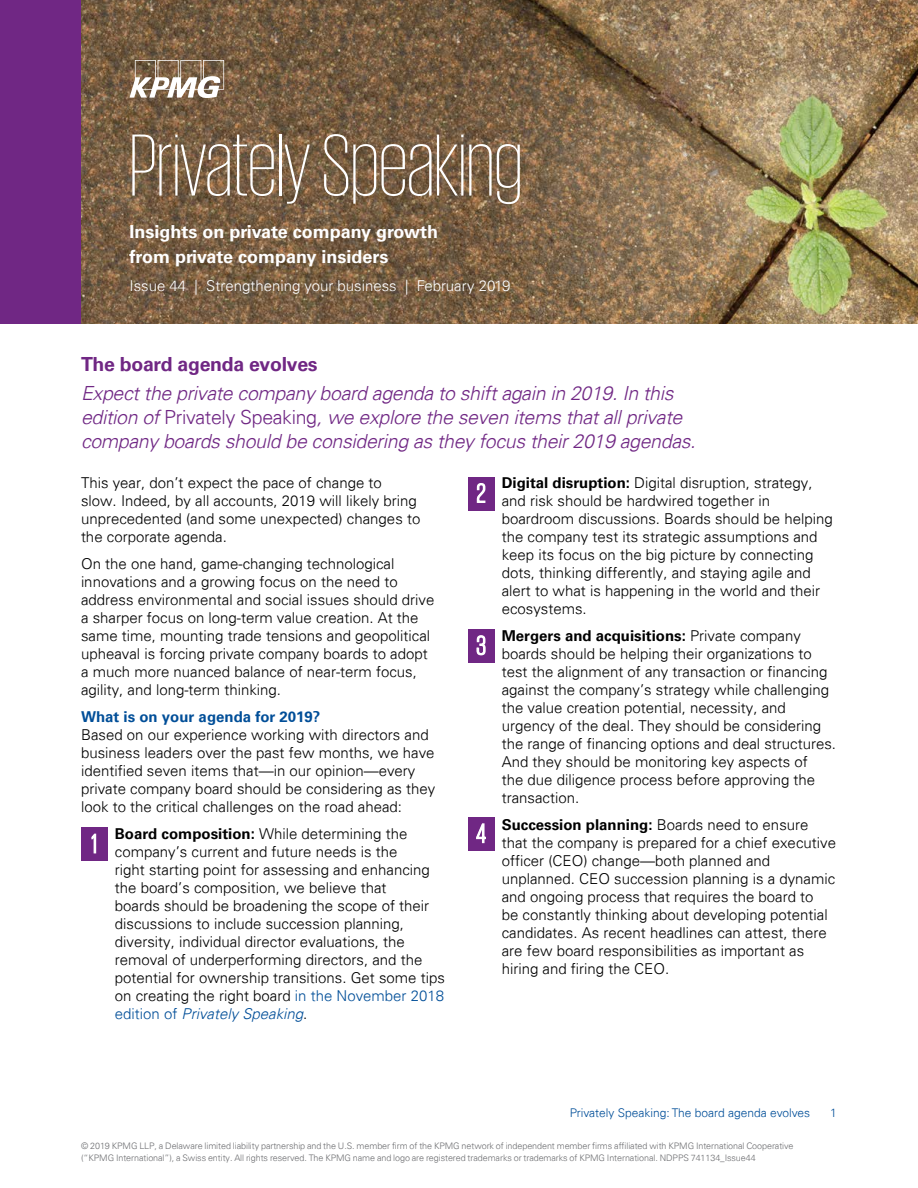
<style>
.page{position:relative;width:918px;height:1188px;background:#fff}
.page>*{position:absolute;margin:0;border:0;box-sizing:border-box;transform-origin:0 0}
.t1{font:200 90px "KPMG";color:#fff}
.t2{font:italic 300 19.5px/24px "Univers 45";letter-spacing:-.015em;color:#702784}
.t3{font:700 19.5px "Univers 65";letter-spacing:-.015em;color:#702784}
.t4{font:700 18px/25.5px "Univers 65";color:#fff}
.t5{font:300 15px/18px "Univers 45";color:#000}
.t6{font:700 15px "Univers 65";color:#000}
.t7{font:300 15px "Univers 45";color:#fff}
.t8{font:700 15px "Univers 65";color:#004e98}
.t9{font:300 12px "Univers 45";color:#004e98}
.t10{font:300 9px/12px "Univers 45";letter-spacing:-.01em;color:#6d6e71}
.s1{font-style:normal}
.s2{font-family:"Univers 65";font-weight:700}
.s3{font-family:"Univers 45";font-weight:300}
.s4{color:#004e98}
.s5{font-style:italic;color:#004e98}
</style>
<div class="page">
<img style="left:81px;top:0;width:837px;height:324px">
<div style="left:0;top:0;width:81px;height:324px;background:#702784"></div>
<svg style="left:130px;top:60px;width:94px;height:38px"></svg>
<div style="left:81px;top:827px;width:26px;height:34px;background:#702784"></div>
<svg style="left:91px;top:833px;width:6px;height:21px"></svg>
<div style="left:468px;top:477px;width:26px;height:33px;background:#702784"></div>
<svg style="left:476px;top:483px;width:10px;height:20px"></svg>
<div style="left:468px;top:629px;width:26px;height:34px;background:#702784"></div>
<svg style="left:476px;top:635px;width:10px;height:21px"></svg>
<div style="left:468px;top:817px;width:26px;height:33px;background:#702784"></div>
<svg style="left:476px;top:823px;width:10px;height:21px"></svg>
<h1 class="t1" style="left:130px;top:122px;width:395px">Privately Speaking</h1>
<p class="t4" style="left:130px;top:219px;width:310px">Insights on private company growth from private company insiders</p>
<p class="t7" style="left:130px;top:276px;width:382px">Issue 44 | Strengthening your business | February 2019</p>
<h2 class="t3" style="left:81px;top:353px;width:238px">The board agenda evolves</h2>
<h2 class="t2" style="left:81px;top:381px;width:616px">Expect the private company board agenda to shift again in 2019. In this edition of <span class="s1">Privately Speaking</span>, we explore the seven items that all private company boards should be considering as they focus their 2019 agendas.</h2>
<p class="t5" style="left:81px;top:474px;width:341px">This year, don’t expect the pace of change to slow. Indeed, by all accounts, 2019 will likely bring unprecedented (and some unexpected) changes to the corporate agenda.</p>
<p class="t5" style="left:81px;top:555px;width:355px">On the one hand, game-changing technological innovations and a growing focus on the need to address environmental and social issues should drive a sharper focus on long-term value creation. At the same time, mounting trade tensions and geopolitical upheaval is forcing private company boards to adopt a much more nuanced balance of near-term focus, agility, and long-term thinking.</p>
<p class="t5" style="left:502px;top:474px;width:332px"><span class="s2">Digital disruption:</span> Digital disruption, strategy, and risk should be hardwired together in boardroom discussions. Boards should be helping the company test its strategic assumptions and keep its focus on the big picture by connecting dots, thinking differently, and staying agile and alert to what is happening in the world and their ecosystems.</p>
<p class="t6" style="left:502px;top:627px;width:301px">Mergers and acquisitions: <span class="s3">Private company</span></p>
<p class="t5" style="left:502px;top:645px;width:336px">boards should be helping their organizations to test the alignment of any transaction or financing against the company’s strategy while challenging the value creation potential, necessity, and urgency of the deal. They should be considering the range of financing options and deal structures.<br>And they should be monitoring key aspects of<br>the due diligence process before approving the transaction.</p>
<p class="t6" style="left:502px;top:816px;width:308px">Succession planning: <span class="s3">Boards need to ensure</span></p>
<p class="t5" style="left:502px;top:834px;width:336px">that the company is prepared for a chief executive officer (CEO) change—both planned and unplanned. CEO succession planning is a dynamic and ongoing process that requires the board to<br>be constantly thinking about developing potential candidates. As recent headlines can attest, there are few board responsibilities as important as hiring and firing the CEO.</p>
<p class="t8" style="left:81px;top:708px;width:241px">What is on your agenda for 2019?</p>
<p class="t5" style="left:81px;top:726px;width:356px">Based on our experience working with directors and business leaders over the past few months, we have identified seven items that—in our opinion—every private company board should be considering as they look to the critical challenges on the road ahead:</p>
<p class="t5" style="left:115px;top:825px;width:332px"><span class="s2">Board composition:</span> While determining the company’s current and future needs is the<br>right starting point for assessing and enhancing the board’s composition, we believe that<br>boards should be broadening the scope of their discussions to include succession planning, diversity, individual director evaluations, the removal of underperforming directors, and the potential for ownership transitions. Get some tips on creating the right board <span class="s4">in the November 2018 edition of</span> <span class="s5">Privately Speaking</span>.</p>
<p class="t9" style="left:570px;top:1105px;width:242px">Privately Speaking: The board agenda evolves</p>
<p class="t9" style="left:830px;top:1105px;width:8px">1</p>
<p class="t10" style="left:81px;top:1140px;width:714px">© 2019 KPMG LLP, a Delaware limited liability partnership and the U.S. member firm of the KPMG network of independent member firms affiliated with KPMG International Cooperative (“KPMG International”), a Swiss entity. All rights reserved. The KPMG name and logo are registered trademarks or trademarks of KPMG International. NDPPS 741134_Issue44</p>
</div>
